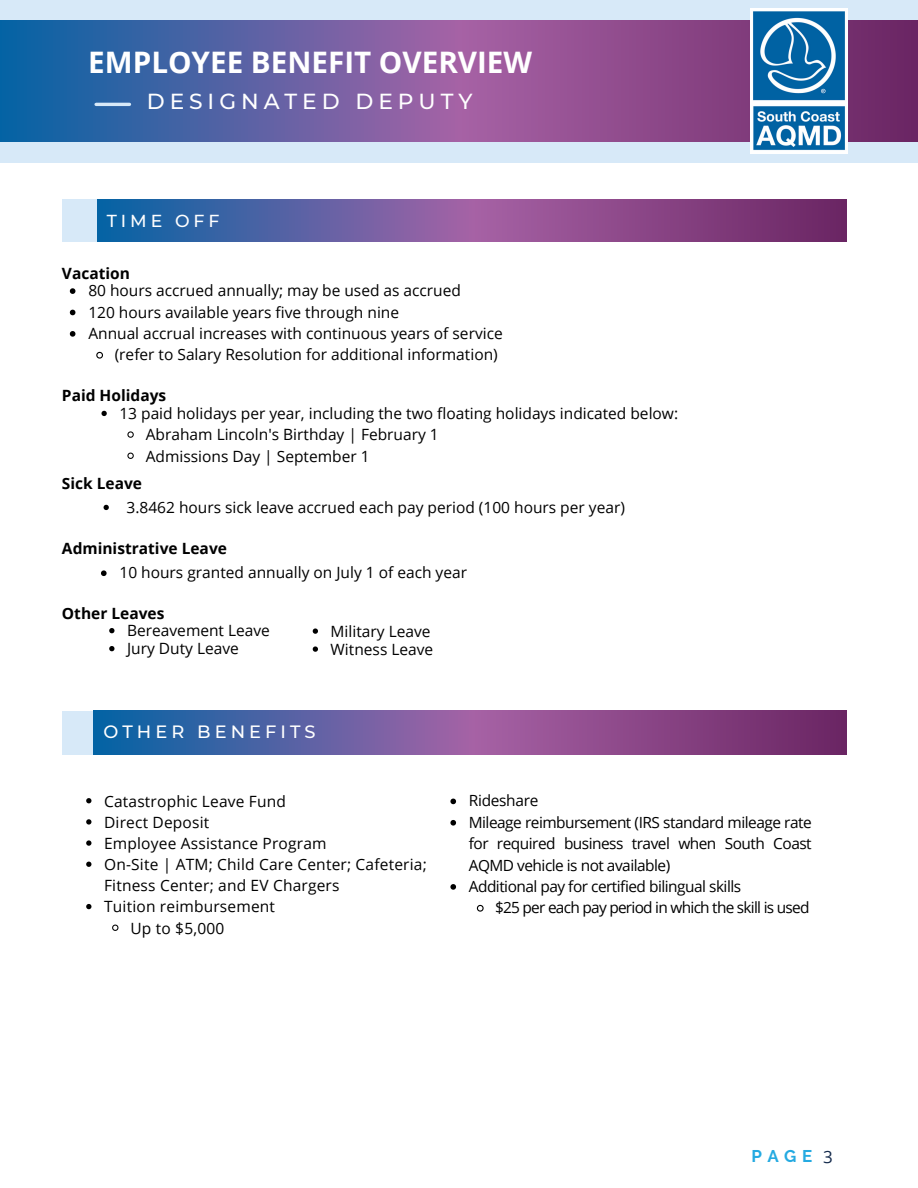
<style>
.page{position:relative;width:918px;height:1188px;background:#fff}
.page>*{position:absolute;margin:0;border:0;box-sizing:border-box;transform-origin:0 0}
.t1{font:700 29.7px "Open Sans";color:#fff}
.t2{font:500 21.75px "Montserrat";letter-spacing:.23em;color:#fff}
.t3{font:500 17.85px "Montserrat";letter-spacing:.23em;color:#fff}
.t4{font:500 17.4px "Montserrat";letter-spacing:.23em;color:#fff}
.t5{font:700 16.95px "Raleway";color:#25aae1}
.t6{font:16.95px "Open Sans";color:#13294b}
.t7{font:15.45px/21.3px "Open Sans";color:#000}
.t8{font:700 15.45px "Open Sans";color:#000}
.t9{font:15.45px "Open Sans";letter-spacing:-.03em;color:#000}
.t10{font:15.45px "Open Sans";letter-spacing:-.045em;color:#000}
.t11{font:15.45px "Open Sans";letter-spacing:-.02em;color:#000}
</style>
<div class="page">
<div style="left:0;top:0;width:918px;height:162px;background:#d7e9f8"></div>
<svg style="left:0;top:20px;width:918px;height:122px;background:#6d5698"></svg>
<img style="left:750px;top:8px;width:97px;height:145px">
<hr style="left:96px;top:103px;width:33px;height:3px;background:#d7e9f8">
<svg style="left:97px;top:199px;width:750px;height:43px;background:#6e5294"></svg>
<div style="left:62px;top:199px;width:35px;height:43px;background:#d7e9f8"></div>
<svg style="left:70px;top:288px;width:5px;height:6px"></svg>
<svg style="left:70px;top:310px;width:5px;height:5px"></svg>
<svg style="left:70px;top:331px;width:5px;height:6px"></svg>
<svg style="left:96px;top:351px;width:7px;height:8px"></svg>
<svg style="left:101px;top:411px;width:6px;height:5px"></svg>
<svg style="left:127px;top:431px;width:7px;height:7px"></svg>
<svg style="left:127px;top:452px;width:7px;height:7px"></svg>
<svg style="left:104px;top:505px;width:5px;height:5px"></svg>
<svg style="left:109px;top:628px;width:6px;height:5px"></svg>
<svg style="left:109px;top:646px;width:6px;height:5px"></svg>
<svg style="left:313px;top:628px;width:5px;height:6px"></svg>
<svg style="left:313px;top:646px;width:5px;height:6px"></svg>
<svg style="left:101px;top:570px;width:6px;height:6px"></svg>
<div style="left:62px;top:711px;width:32px;height:44px;background:#d7e9f8"></div>
<svg style="left:94px;top:711px;width:753px;height:44px;background:#6d5394"></svg>
<svg style="left:86px;top:798px;width:5px;height:5px"></svg>
<svg style="left:86px;top:819px;width:5px;height:6px"></svg>
<svg style="left:86px;top:840px;width:5px;height:6px"></svg>
<svg style="left:86px;top:862px;width:5px;height:5px"></svg>
<svg style="left:86px;top:904px;width:5px;height:5px"></svg>
<svg style="left:112px;top:924px;width:7px;height:7px"></svg>
<svg style="left:450px;top:799px;width:6px;height:5px"></svg>
<svg style="left:450px;top:820px;width:6px;height:6px"></svg>
<svg style="left:450px;top:884px;width:6px;height:6px"></svg>
<svg style="left:476px;top:904px;width:8px;height:8px"></svg>
<h1 class="t1" style="left:88px;top:41px;width:445px">EMPLOYEE BENEFIT OVERVIEW</h1>
<h2 class="t2" style="left:147px;top:88px;width:327px">DESIGNATED DEPUTY</h2>
<p class="t4" style="left:107px;top:210px;width:114px">TIME OFF</p>
<p class="t8" style="left:62px;top:262px;width:70px">Vacation</p>
<p class="t7" style="left:88px;top:280px;width:374px">80 hours accrued annually; may be used as accrued</p>
<p class="t7" style="left:88px;top:301px;width:312px">120 hours available years five through nine</p>
<p class="t7" style="left:88px;top:322px;width:416px">Annual accrual increases with continuous years of service</p>
<h4 class="t7" style="left:115px;top:344px;width:385px">(refer to Salary Resolution for additional information)</h4>
<p class="t8" style="left:62px;top:385px;width:106px">Paid Holidays</p>
<p class="t7" style="left:119px;top:403px;width:560px">13 paid holidays per year, including the two floating holidays indicated below:</p>
<p class="t7" style="left:146px;top:424px;width:295px">Abraham Lincoln's Birthday | February 1</p>
<h4 class="t7" style="left:146px;top:445px;width:225px">Admissions Day | September 1</h4>
<h4 class="t8" style="left:62px;top:472px;width:82px">Sick Leave</h4>
<p class="t7" style="left:127px;top:497px;width:500px">3.8462 hours sick leave accrued each pay period (100 hours per year)</p>
<h3 class="t8" style="left:62px;top:537px;width:167px">Administrative Leave</h3>
<p class="t7" style="left:119px;top:562px;width:349px">10 hours granted annually on July 1 of each year</p>
<h6 class="t8" style="left:62px;top:603px;width:104px">Other Leaves</h6>
<p class="t7" style="left:127px;top:620px;width:144px">Bereavement Leave</p>
<p class="t7" style="left:127px;top:638px;width:113px">Jury Duty Leave</p>
<p class="t7" style="left:331px;top:620px;width:101px">Military Leave</p>
<p class="t7" style="left:331px;top:638px;width:104px">Witness Leave</p>
<p class="t3" style="left:103px;top:721px;width:214px">OTHER BENEFITS</p>
<p class="t7" style="left:104px;top:790px;width:183px">Catastrophic Leave Fund</p>
<p class="t7" style="left:104px;top:811px;width:107px">Direct Deposit</p>
<p class="t7" style="left:104px;top:832px;width:224px">Employee Assistance Program</p>
<p class="t7" style="left:104px;top:853px;width:324px">On-Site | ATM; Child Care Center; Cafeteria;<br>Fitness Center; and EV Chargers</p>
<p class="t7" style="left:104px;top:896px;width:173px">Tuition reimbursement</p>
<p class="t7" style="left:130px;top:917px;width:95px">Up to $5,000</p>
<p class="t11" style="left:469px;top:790px;width:71px">Rideshare</p>
<p class="t7" style="left:469px;top:811px;width:344px;text-align:justify">Mileage reimbursement (IRS standard mileage rate for required business travel when South Coast AQMD vehicle is not available)</p>
<h3 class="t9" style="left:469px;top:875px;width:274px">Additional pay for certified bilingual skills</h3>
<p class="t10" style="left:495px;top:897px;width:316px">$25 per each pay period in which the skill is used</p>
<h3 class="t5" style="left:751px;top:1146px;width:62px">PAGE</h3>
<h6 class="t6" style="left:823px;top:1145px;width:11px">3</h6>
</div>
